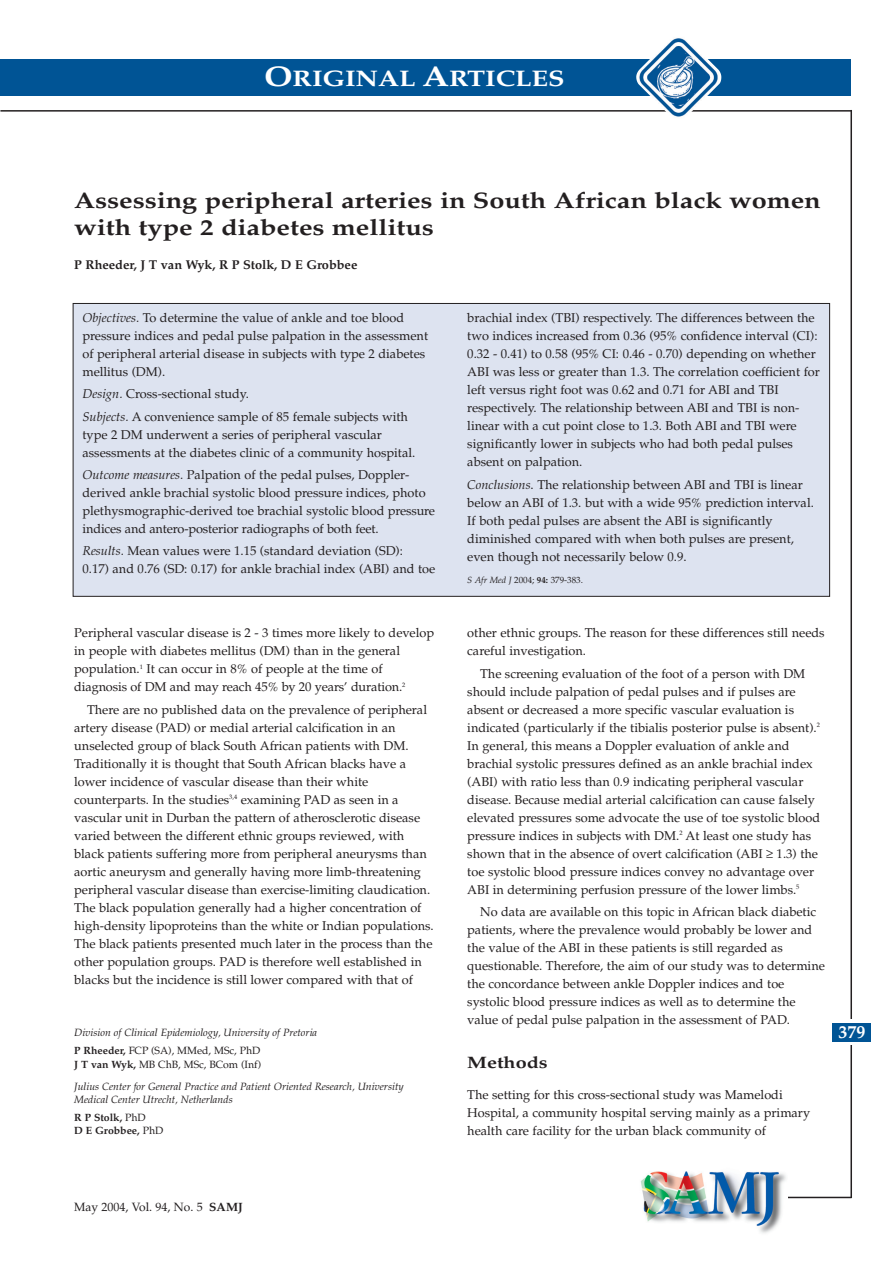
<style>
.page{position:relative;width:893px;height:1262px;background:#fff}
.page>*{position:absolute;margin:0;border:0;box-sizing:border-box;transform-origin:0 0}
.t1{font:700 22.5px/27px "Palatino";color:#231f20;scale:1.2 1}
.t2{font:700 22.5px "Palatino";color:#fff;scale:1.2 1}
.t3{font:700 18px "Palatino";color:#fff}
.t4{font:700 16.5px "Palatino";color:#231f20;scale:1.2 1}
.t5{font:12.75px/18px "Palatino";color:#231f20}
.t6{font:700 12.75px "Palatino";color:#231f20}
.t7{font:12px "Palatino";color:#231f20}
.t8{font:italic 10.5px/17.7px "Palatino";color:#231f20}
.t9{font:700 10.5px "Palatino";color:#231f20}
.t10{font:9px "Palatino";color:#231f20}
.s1{font-size:28.5px}
.s2{font-style:italic}
.s3{font-weight:700}
.s4{font-weight:700;font-style:normal}
.s5{font-style:normal}
.s6{font-weight:400}
</style>
<div class="page">
<hr style="left:850px;top:110px;width:2px;height:1088px;background:#231f20">
<div style="left:836px;top:1019px;width:28px;height:26px;background:#fff"></div>
<hr style="left:788px;top:1196px;width:63px;height:2px;background:#231f20">
<div style="left:0;top:59px;width:851px;height:36px;background:#005495"></div>
<hr style="left:0;top:110px;width:851px;height:2px;background:#231f20">
<img style="left:636px;top:38px;width:85px;height:79px">
<img style="left:640px;top:1171px;width:146px;height:62px">
<div style="left:832px;top:1023px;width:39px;height:19px;background:#005495"></div>
<div style="left:73px;top:303px;width:756px;height:293px;background:#dde3f0"></div>
<h1 class="t2" style="left:264px;top:69px;width:252px"><span class="s1">O</span>RIGINAL <span class="s1">A</span>RTICLES</h1>
<h1 class="t1" style="left:74px;top:189px;width:623px">Assessing peripheral arteries in South African black women with type 2 diabetes mellitus</h1>
<p class="t6" style="left:74px;top:259px;width:285px">P Rheeder, J T van Wyk, R P Stolk, D E Grobbee</p>
<p class="t5" style="left:82px;top:310px;width:347px"><span class="s2">Objectives.</span> To determine the value of ankle and toe blood pressure indices and pedal pulse palpation in the assessment of peripheral arterial disease in subjects with type 2 diabetes mellitus (DM).</p>
<p class="t5" style="left:82px;top:384px;width:327px;line-height:22.2px"><span class="s2">Design.</span> Cross-sectional study.<br><span class="s2">Subjects.</span> A convenience sample of 85 female subjects with</p>
<p class="t5" style="left:82px;top:427px;width:334px">type 2 DM underwent a series of peripheral vascular assessments at the diabetes clinic of a community hospital.</p>
<p class="t5" style="left:82px;top:467px;width:354px"><span class="s2">Outcome measures.</span> Palpation of the pedal pulses, Doppler&shy;derived ankle brachial systolic blood pressure indices, photo plethysmographic-derived toe brachial systolic blood pressure indices and antero-posterior radiographs of both feet.</p>
<p class="t5" style="left:82px;top:543px;width:354px"><span class="s2">Results.</span> Mean values were 1.15 (standard deviation (SD):<br>0.17) and 0.76 (SD: 0.17) for ankle brachial index (ABI) and toe</p>
<p class="t5" style="left:467px;top:310px;width:354px">brachial index (TBI) respectively. The differences between the two indices increased from 0.36 (95% confidence interval (CI):<br>0.32 - 0.41) to 0.58 (95% CI: 0.46 - 0.70) depending on whether ABI was less or greater than 1.3. The correlation coefficient for left versus right foot was 0.62 and 0.71 for ABI and TBI respectively. The relationship between ABI and TBI is non&shy;linear with a cut point close to 1.3. Both ABI and TBI were significantly lower in subjects who had both pedal pulses absent on palpation.</p>
<p class="t5" style="left:467px;top:476px;width:348px"><span class="s2">Conclusions</span>. The relationship between ABI and TBI is linear below an ABI of 1.3. but with a wide 95% prediction interval.<br>If both pedal pulses are absent the ABI is significantly diminished compared with when both pulses are present, even though not necessarily below 0.9.</p>
<p class="t10" style="left:467px;top:576px;width:117px"><span class="s2">S Afr Med J</span> 2004; <span class="s3">94:</span> 379-383.</p>
<p class="t5" style="left:74px;top:625px;width:361px">Peripheral vascular disease is 2 - 3 times more likely to develop in people with diabetes mellitus (DM) than in the general population.<sup>1</sup> It can occur in 8% of people at the time of diagnosis of DM and may reach 45% by 20 years’ duration.<sup>2</sup></p>
<p class="t5" style="left:74px;top:702px;width:361px;text-indent:13px">There are no published data on the prevalence of peripheral artery disease (PAD) or medial arterial calcification in an unselected group of black South African patients with DM.<br>Traditionally it is thought that South African blacks have a lower incidence of vascular disease than their white counterparts. In the studies<sup>3,4</sup> examining PAD as seen in a vascular unit in Durban the pattern of atherosclerotic disease varied between the different ethnic groups reviewed, with black patients suffering more from peripheral aneurysms than aortic aneurysm and generally having more limb-threatening peripheral vascular disease than exercise-limiting claudication.<br>The black population generally had a higher concentration of high-density lipoproteins than the white or Indian populations.<br>The black patients presented much later in the process than the other population groups. PAD is therefore well established in blacks but the incidence is still lower compared with that of</p>
<p class="t8" style="left:74px;top:1025px;width:244px">Division of Clinical Epidemiology, University of Pretoria<br><span class="s4">P Rheeder,</span> <span class="s5">FCP (SA), MMed, MSc, PhD</span></p>
<p class="t8" style="left:74px;top:1054px;width:331px;line-height:22px"><span class="s4">J T van Wyk,</span> <span class="s5">MB ChB, MSc, BCom (Inf)<br></span>Julius Center for General Practice and Patient Oriented Research, University</p>
<p class="t8" style="left:74px;top:1091px;width:160px">Medical Center Utrecht, Netherlands<br><span class="s4">R P Stolk,</span> <span class="s5">PhD</span></p>
<p class="t9" style="left:74px;top:1126px;width:91px">D E Grobbee, <span class="s6">PhD</span></p>
<p class="t5" style="left:467px;top:625px;width:359px">other ethnic groups. The reason for these differences still needs careful investigation.</p>
<p class="t5" style="left:467px;top:666px;width:354px;text-indent:13px">The screening evaluation of the foot of a person with DM should include palpation of pedal pulses and if pulses are absent or decreased a more specific vascular evaluation is indicated (particularly if the tibialis posterior pulse is absent).<sup>2<br></sup>In general, this means a Doppler evaluation of ankle and brachial systolic pressures defined as an ankle brachial index (ABI) with ratio less than 0.9 indicating peripheral vascular disease. Because medial arterial calcification can cause falsely elevated pressures some advocate the use of toe systolic blood pressure indices in subjects with DM.<sup>2</sup> At least one study has shown that in the absence of overt calcification (ABI ≥ 1.3) the toe systolic blood pressure indices convey no advantage over ABI in determining perfusion pressure of the lower limbs.<sup>5</sup></p>
<p class="t5" style="left:467px;top:904px;width:359px;text-indent:13px">No data are available on this topic in African black diabetic patients, where the prevalence would probably be lower and the value of the ABI in these patients is still regarded as questionable. Therefore, the aim of our study was to determine the concordance between ankle Doppler indices and toe systolic blood pressure indices as well as to determine the value of pedal pulse palpation in the assessment of PAD.</p>
<p class="t4" style="left:467px;top:1055px;width:68px">Methods</p>
<p class="t5" style="left:467px;top:1086px;width:344px">The setting for this cross-sectional study was Mamelodi<br>Hospital, a community hospital serving mainly as a primary health care facility for the urban black community of</p>
<h2 class="t3" style="left:838px;top:1025px;width:28px">379</h2>
<p class="t7" style="left:74px;top:1202px;width:170px">May 2004, Vol. 94, No. 5 <span class="s3">SAMJ</span></p>
</div>
